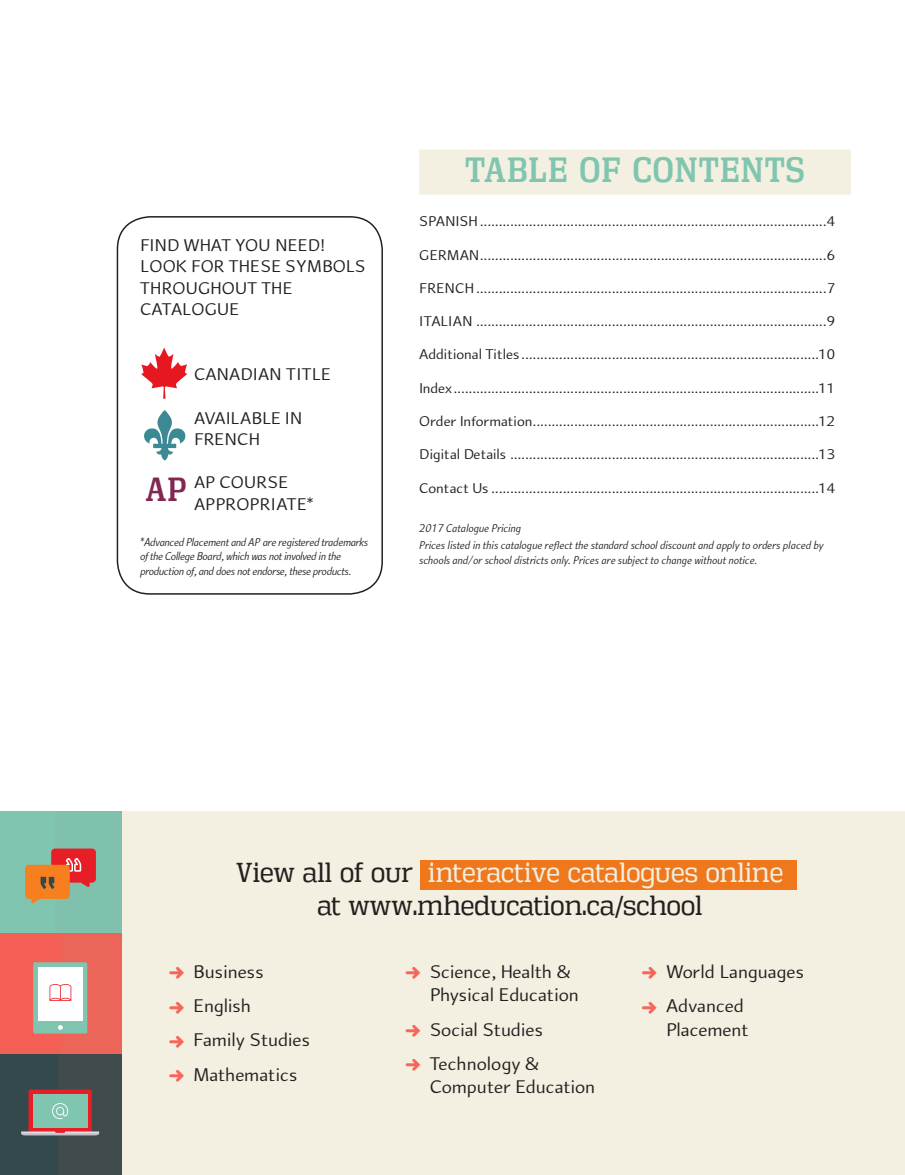
<style>
.page{position:relative;width:905px;height:1175px;background:#fff}
.page>*{position:absolute;margin:0;border:0;box-sizing:border-box;transform-origin:0 0}
.t1{font:34.5px "Vectipede Rg";letter-spacing:.03em;color:#7fc5b0}
.t2{font:33px "Vectipede Rg";color:#822653}
.t3{font:27px/32.4px "Vectipede Bk";color:#241f1f;text-align:center}
.t4{font:19.5px/34.2px "Arum Sans";color:#241f1f}
.t5{font:18px/21.6px "Arum Sans";letter-spacing:-.01em;color:#241f1f}
.t6{font:15px "Arum Sans";color:#241f1f}
.t7{font:italic 12px/17.1px "Arum Sans";letter-spacing:-.015em;color:#241f1f}
.t8{font:italic 12px/14.4px "Arum Sans";letter-spacing:-.035em;color:#241f1f}
.s1{color:#f3efe1}
.s2{font-family:"Click Bits Arrows 1";color:#f6665a}
</style>
<div class="page">
<div style="left:68px;top:811px;width:836px;height:363px;background:#f3efe1"></div>
<div style="left:0;top:811px;width:122px;height:121px;background:#7fc5b0"></div>
<div style="left:55px;top:811px;width:67px;height:121px;background:#80c1ad"></div>
<svg style="left:25px;top:848px;width:71px;height:55px"></svg>
<div style="left:0;top:932px;width:122px;height:122px;background:#f56056"></div>
<div style="left:0;top:1054px;width:122px;height:120px;background:#33494c"></div>
<svg style="left:21px;top:932px;width:101px;height:242px"></svg>
<div style="left:420px;top:860px;width:376px;height:30px;background:#ef771c"></div>
<div style="left:419px;top:150px;width:431px;height:45px;background:#f3efe1"></div>
<div style="left:117px;top:216px;width:266px;height:378px;border:2px solid #241f1f;border-radius:32px"></div>
<svg style="left:144px;top:410px;width:42px;height:50px"></svg>
<svg style="left:141px;top:347px;width:46px;height:52px"></svg>
<p class="t5" style="left:140px;top:234px;width:227px">FIND WHAT YOU NEED!<br>LOOK FOR THESE SYMBOLS<br>THROUGHOUT THE<br>CATALOGUE</p>
<p class="t5" style="left:194px;top:364px;width:138px">CANADIAN TITLE</p>
<p class="t5" style="left:194px;top:407px;width:110px">AVAILABLE IN<br>FRENCH</p>
<p class="t5" style="left:194px;top:472px;width:121px">AP COURSE<br>APPROPRIATE*</p>
<p class="t8" style="left:140px;top:535px;width:229px">*Advanced Placement and AP are registered trademarks of the College Board, which was not involved in the production of, and does not endorse, these products.</p>
<h2 class="t2" style="left:145px;top:469px;width:43px">AP</h2>
<h1 class="t1" style="left:465px;top:149px;width:341px">TABLE OF CONTENTS</h1>
<p class="t6" style="left:419px;top:213px;width:417px">SPANISH............................................................................................4</p>
<p class="t6" style="left:419px;top:246px;width:417px">GERMAN............................................................................................6</p>
<p class="t6" style="left:419px;top:279px;width:417px">FRENCH.............................................................................................7</p>
<p class="t6" style="left:419px;top:313px;width:417px">ITALIAN .............................................................................................9</p>
<p class="t6" style="left:419px;top:346px;width:417px">Additional Titles...............................................................................10</p>
<p class="t6" style="left:419px;top:379px;width:417px">Index.................................................................................................11</p>
<p class="t6" style="left:419px;top:412px;width:417px">Order Information............................................................................12</p>
<p class="t6" style="left:419px;top:446px;width:417px">Digital Details ..................................................................................13</p>
<p class="t6" style="left:419px;top:479px;width:417px">Contact Us .......................................................................................14</p>
<p class="t7" style="left:419px;top:520px;width:406px">2017 Catalogue Pricing<br>Prices listed in this catalogue reflect the standard school discount and apply to orders placed by</p>
<p class="t7" style="left:419px;top:552px;width:340px">schools and/or school districts only. Prices are subject to change without notice.</p>
<h3 class="t3" style="left:236px;top:856px;width:548px">View all of our <span class="s1">interactive catalogues online </span>at www.mheducation.ca/school</h3>
<h3 class="t4" style="left:169px;top:954px;width:142px"><span class="s2">5</span> Business<br><span class="s2">5</span> English<br><span class="s2">5</span> Family Studies<br><span class="s2">5</span> Mathematics</h3>
<h3 class="t4" style="left:429px;top:960px;width:150px;line-height:23.4px;text-indent:-24px"><span class="s2">5</span> Science, Health &amp;<br>Physical Education</h3>
<h3 class="t4" style="left:405px;top:1012px;width:139px"><span class="s2">5</span> Social Studies<br><span class="s2">5</span> Technology &amp;</h3>
<h3 class="t4" style="left:429px;top:1070px;width:167px">Computer Education</h3>
<h3 class="t4" style="left:641px;top:954px;width:164px"><span class="s2">5</span> World Languages<br><span class="s2">5</span> Advanced</h3>
<h3 class="t4" style="left:666px;top:1012px;width:84px">Placement</h3>
</div>
